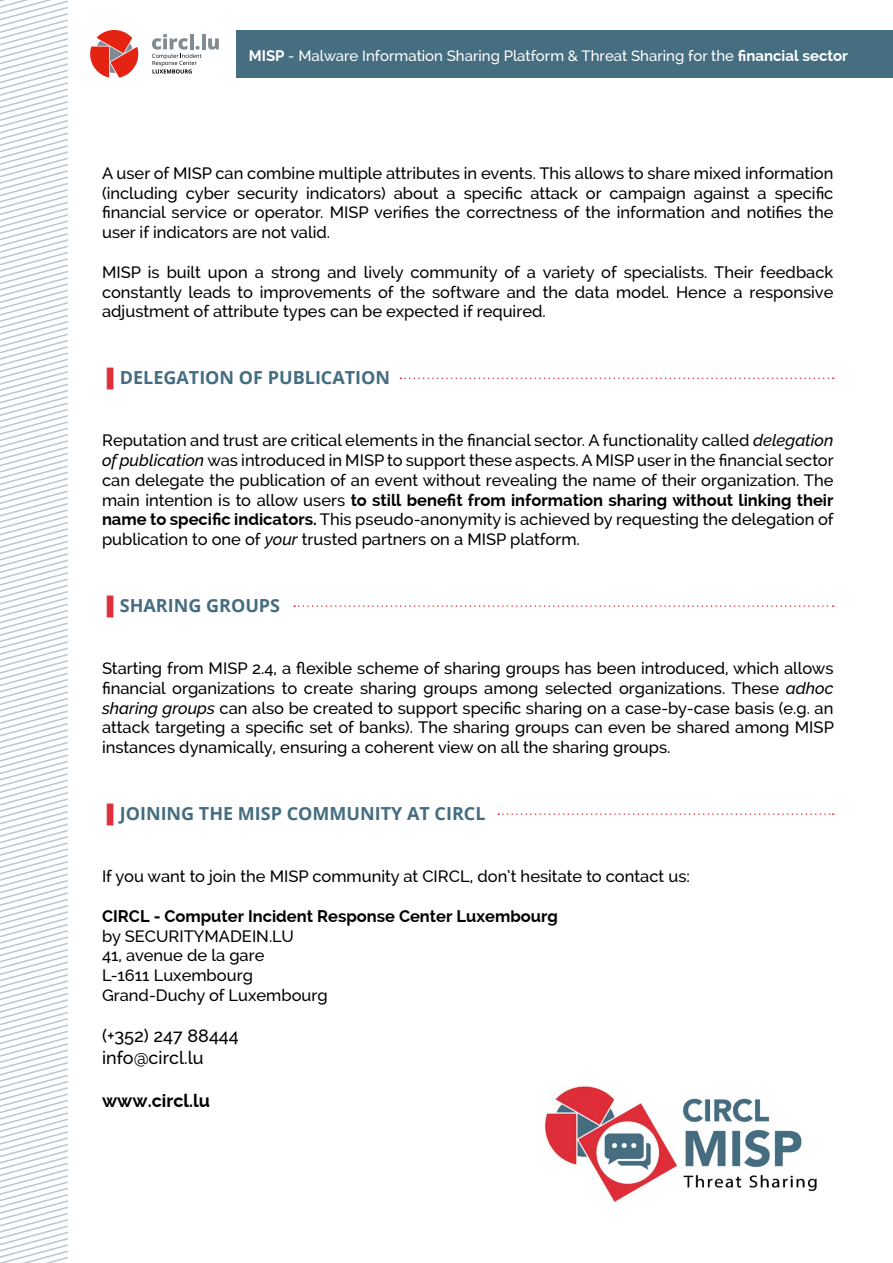
<style>
.page{position:relative;width:893px;height:1263px;background:#fff}
.page>*{position:absolute;margin:0;border:0;box-sizing:border-box;transform-origin:0 0}
.t1{font:700 18px "Open Sans";color:#446d81}
.t2{font:500 18px/21.6px "Raleway";color:#000}
.t3{font:700 18px "Raleway";color:#000}
.t4{font:500 16.5px/19.8px "Raleway";color:#000;text-align:justify}
.t5{font:700 16.5px "Raleway";color:#000}
.t6{font:500 15px "Raleway";color:#fff}
.s1{font-weight:700}
.s2{font-family:"Arial";color:#df2f39}
.s3{font-style:italic}
</style>
<div class="page">
<svg style="left:0;top:0;width:68px;height:1263px"></svg>
<div style="left:236px;top:30px;width:657px;height:48px;background:#466e81"></div>
<svg style="left:90px;top:30px;width:49px;height:48px"></svg>
<hr style="left:202px;top:34px;width:4px;height:15px;background:#808b94">
<svg style="left:208px;top:38px;width:11px;height:12px"></svg>
<svg style="left:152px;top:34px;width:49px;height:40px"></svg>
<svg style="left:400px;top:377px;width:434px;height:2px"></svg>
<svg style="left:294px;top:605px;width:540px;height:2px"></svg>
<svg style="left:498px;top:813px;width:336px;height:2px"></svg>
<img style="left:544px;top:1086px;width:273px;height:116px">
<p class="t6" style="left:249px;top:47px;width:601px"><span class="s1">MISP</span> - Malware Information Sharing Platform &amp; Threat Sharing for the <span class="s1">financial sector</span></p>
<p class="t4" style="left:102px;top:163px;width:733px">A user of MISP can combine multiple attributes in events. This allows to share mixed information (including cyber security indicators) about a specific attack or campaign against a specific financial service or operator. MISP verifies the correctness of the information and notifies the user if indicators are not valid.</p>
<p class="t4" style="left:102px;top:262px;width:733px">MISP is built upon a strong and lively community of a variety of specialists. Their feedback constantly leads to improvements of the software and the data model. Hence a responsive adjustment of attribute types can be expected if required.</p>
<p class="t1" style="left:107px;top:365px;width:285px"><span class="s2">▌</span>DELEGATION OF PUBLICATION</p>
<p class="t4" style="left:102px;top:430px;width:733px">Reputation and trust are critical elements in the financial sector. A functionality called <span class="s3">delegation of publication</span> was introduced in MISP to support these aspects. A MISP user in the financial sector can delegate the publication of an event without revealing the name of their organization. The main intention is to allow users <span class="s1">to still benefit from information sharing without linking their name to specific indicators.</span> This pseudo-anonymity is achieved by requesting the delegation of publication to one of <span class="s3">your</span> trusted partners on a MISP platform.</p>
<p class="t1" style="left:107px;top:592px;width:175px"><span class="s2">▌</span>SHARING GROUPS</p>
<p class="t4" style="left:102px;top:658px;width:733px">Starting from MISP 2.4, a flexible scheme of sharing groups has been introduced, which allows financial organizations to create sharing groups among selected organizations. These <span class="s3">adhoc sharing groups</span> can also be created to support specific sharing on a case-by-case basis (e.g. an attack targeting a specific set of banks). The sharing groups can even be shared among MISP instances dynamically, ensuring a coherent view on all the sharing groups.</p>
<p class="t1" style="left:107px;top:801px;width:380px"><span class="s2">▌</span>JOINING THE MISP COMMUNITY AT CIRCL</p>
<p class="t4" style="left:102px;top:866px;width:589px">If you want to join the MISP community at CIRCL, don’t hesitate to contact us:</p>
<p class="t5" style="left:102px;top:907px;width:457px">CIRCL - Computer Incident Response Center Luxembourg</p>
<p class="t4" style="left:102px;top:926px;width:227px;text-align:left">by SECURITYMADEIN.LU<br>41, avenue de la gare<br>L-1611 Luxembourg<br>Grand-Duchy of Luxembourg</p>
<p class="t2" style="left:102px;top:1025px;width:138px">(+352) 247 88444 info@circl.lu</p>
<p class="t3" style="left:102px;top:1091px;width:110px">www.circl.lu</p>
</div>
